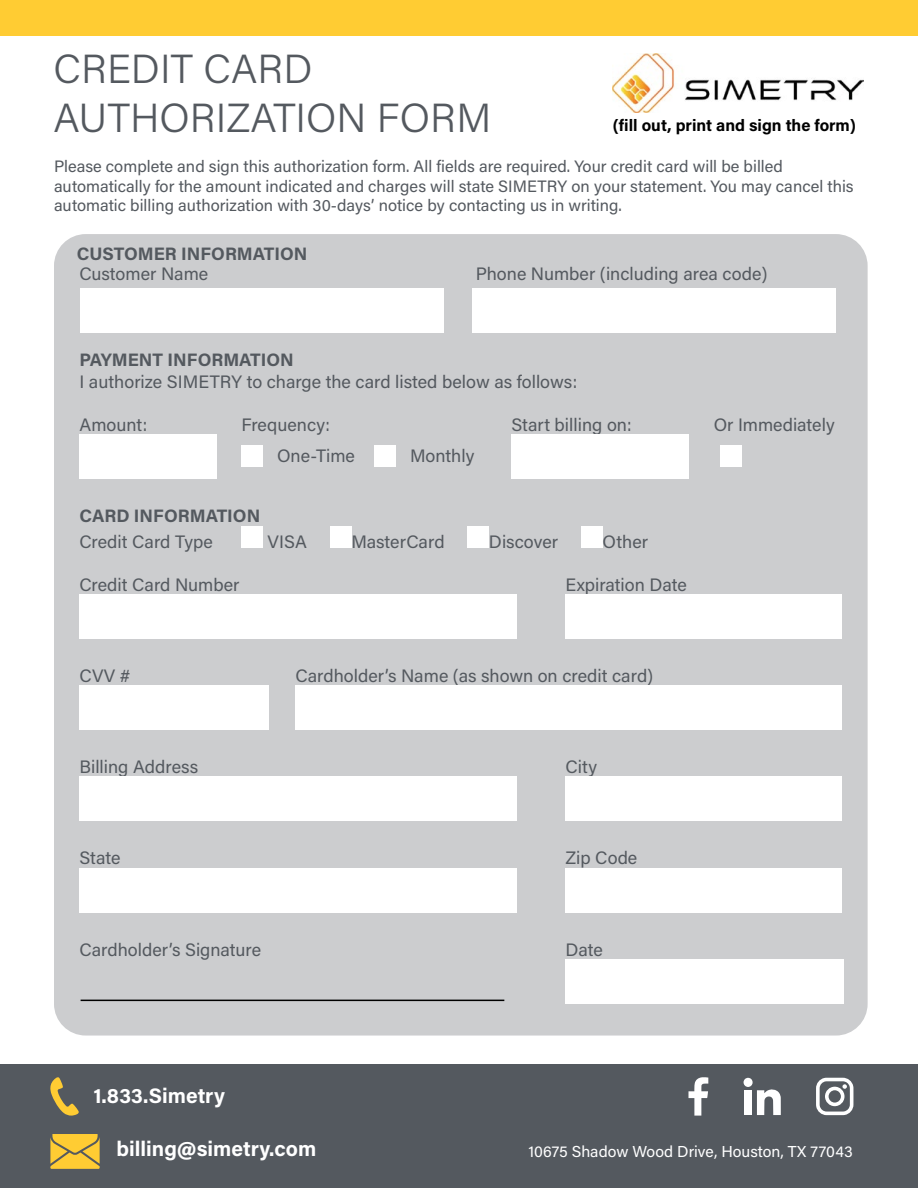
<style>
.page{position:relative;width:918px;height:1188px;background:#fff}
.page>*{position:absolute;margin:0;border:0;box-sizing:border-box;transform-origin:0 0}
.t1{font:40.65px/48.8px "Acumin Variable Concept";letter-spacing:.01em;color:#54595f}
.t2{font:21px "Acumin Variable Concept";letter-spacing:.06em;color:#fff}
.t3{font:18px/21.6px "Acumin Variable Concept";letter-spacing:.02em;color:#54595f}
.t4{font:16.5px/19.8px "Acumin Variable Concept";letter-spacing:.02em;color:#54595f}
.t5{font:16.5px "Acumin Variable Concept";letter-spacing:.06em;color:#000}
.t6{font:15.9px "Acumin Variable Concept";letter-spacing:.02em;color:#fff}
</style>
<div class="page">
<img style="left:613px;top:53px;width:251px;height:59px">
<div style="left:0;top:1064px;width:918px;height:124px;background:#54595f"></div>
<svg style="left:50px;top:1077px;width:29px;height:39px"></svg>
<svg style="left:50px;top:1134px;width:50px;height:35px;background:#e5ba39"></svg>
<svg style="left:688px;top:1077px;width:20px;height:39px"></svg>
<svg style="left:757px;top:1089px;width:24px;height:26px"></svg>
<div style="left:744px;top:1090px;width:8px;height:25px;background:#fff"></div>
<div style="left:744px;top:1078px;width:9px;height:9px;background:#fff;border-radius:50%"></div>
<svg style="left:816px;top:1078px;width:37px;height:37px"></svg>
<div style="left:0;top:0;width:918px;height:35px;background:#fc3"></div>
<div style="left:54px;top:234px;width:814px;height:802px;background:#cccdcf;border-radius:32px"></div>
<div style="left:79px;top:435px;width:138px;height:44px;background:#fff"></div>
<div style="left:511px;top:435px;width:177px;height:44px;background:#fff"></div>
<div style="left:241px;top:526px;width:22px;height:22px;background:#fff"></div>
<div style="left:330px;top:526px;width:21px;height:22px;background:#fff"></div>
<div style="left:467px;top:526px;width:22px;height:22px;background:#fff"></div>
<div style="left:581px;top:526px;width:22px;height:22px;background:#fff"></div>
<div style="left:79px;top:594px;width:438px;height:45px;background:#fff"></div>
<div style="left:565px;top:594px;width:277px;height:45px;background:#fff"></div>
<div style="left:79px;top:686px;width:190px;height:44px;background:#fff"></div>
<div style="left:295px;top:686px;width:547px;height:44px;background:#fff"></div>
<div style="left:79px;top:777px;width:438px;height:44px;background:#fff"></div>
<div style="left:565px;top:777px;width:277px;height:44px;background:#fff"></div>
<div style="left:79px;top:868px;width:438px;height:44px;background:#fff"></div>
<div style="left:565px;top:868px;width:277px;height:44px;background:#fff"></div>
<div style="left:565px;top:959px;width:279px;height:45px;background:#fff"></div>
<div style="left:720px;top:445px;width:22px;height:22px;background:#fff"></div>
<div style="left:472px;top:288px;width:364px;height:45px;background:#fff"></div>
<div style="left:80px;top:288px;width:364px;height:45px;background:#fff"></div>
<div style="left:242px;top:445px;width:21px;height:22px;background:#fff"></div>
<div style="left:374px;top:445px;width:22px;height:22px;background:#fff"></div>
<hr style="left:81px;top:1000px;width:423px;height:1px;background:#000">
<h1 class="t1" style="left:53px;top:43px;width:439px">CREDIT CARD<br>AUTHORIZATION FORM</h1>
<p class="t5" style="left:613px;top:114px;width:243px">(fill out, print and sign the form)</p>
<p class="t4" style="left:54px;top:155px;width:801px">Please complete and sign this authorization form. All fields are required. Your credit card will be billed automatically for the amount indicated and charges will state SIMETRY on your statement. You may cancel this automatic billing authorization with 30-days’ notice by contacting us in writing.</p>
<p class="t3" style="left:77px;top:242px;width:232px">CUSTOMER INFORMATION</p>
<p class="t3" style="left:79px;top:262px;width:130px">Customer Name</p>
<p class="t3" style="left:476px;top:262px;width:293px">Phone Number (including area code)</p>
<p class="t3" style="left:79px;top:349px;width:499px">PAYMENT INFORMATION<br>I authorize SIMETRY to charge the card listed below as follows:</p>
<p class="t3" style="left:79px;top:413px;width:69px">Amount:</p>
<p class="t3" style="left:241px;top:413px;width:90px">Frequency:</p>
<p class="t3" style="left:511px;top:413px;width:121px">Start billing on:</p>
<p class="t3" style="left:714px;top:413px;width:122px">Or Immediately</p>
<p class="t3" style="left:277px;top:445px;width:79px">One-Time</p>
<p class="t3" style="left:410px;top:445px;width:65px">Monthly</p>
<p class="t3" style="left:79px;top:503px;width:182px;line-height:25.2px">CARD INFORMATION<br>Credit Card Type</p>
<p class="t3" style="left:268px;top:530px;width:41px">VISA</p>
<p class="t3" style="left:351px;top:530px;width:94px">MasterCard</p>
<p class="t3" style="left:489px;top:530px;width:70px">Discover</p>
<p class="t3" style="left:603px;top:530px;width:46px">Other</p>
<p class="t3" style="left:79px;top:573px;width:161px">Credit Card Number</p>
<p class="t3" style="left:565px;top:573px;width:122px">Expiration Date</p>
<p class="t3" style="left:79px;top:664px;width:52px">CVV #</p>
<p class="t3" style="left:295px;top:664px;width:359px">Cardholder’s Name (as shown on credit card)</p>
<p class="t3" style="left:79px;top:755px;width:120px">Billing Address</p>
<p class="t3" style="left:565px;top:755px;width:33px">City</p>
<p class="t3" style="left:79px;top:847px;width:42px">State</p>
<p class="t3" style="left:565px;top:847px;width:73px">Zip Code</p>
<p class="t3" style="left:79px;top:938px;width:183px">Cardholder’s Signature</p>
<p class="t3" style="left:565px;top:938px;width:38px">Date</p>
<p class="t2" style="left:93px;top:1081px;width:132px">1.833.Simetry</p>
<p class="t2" style="left:117px;top:1134px;width:200px">billing@simetry.com</p>
<p class="t6" style="left:528px;top:1141px;width:326px">10675 Shadow Wood Drive, Houston, TX 77043</p>
</div>
